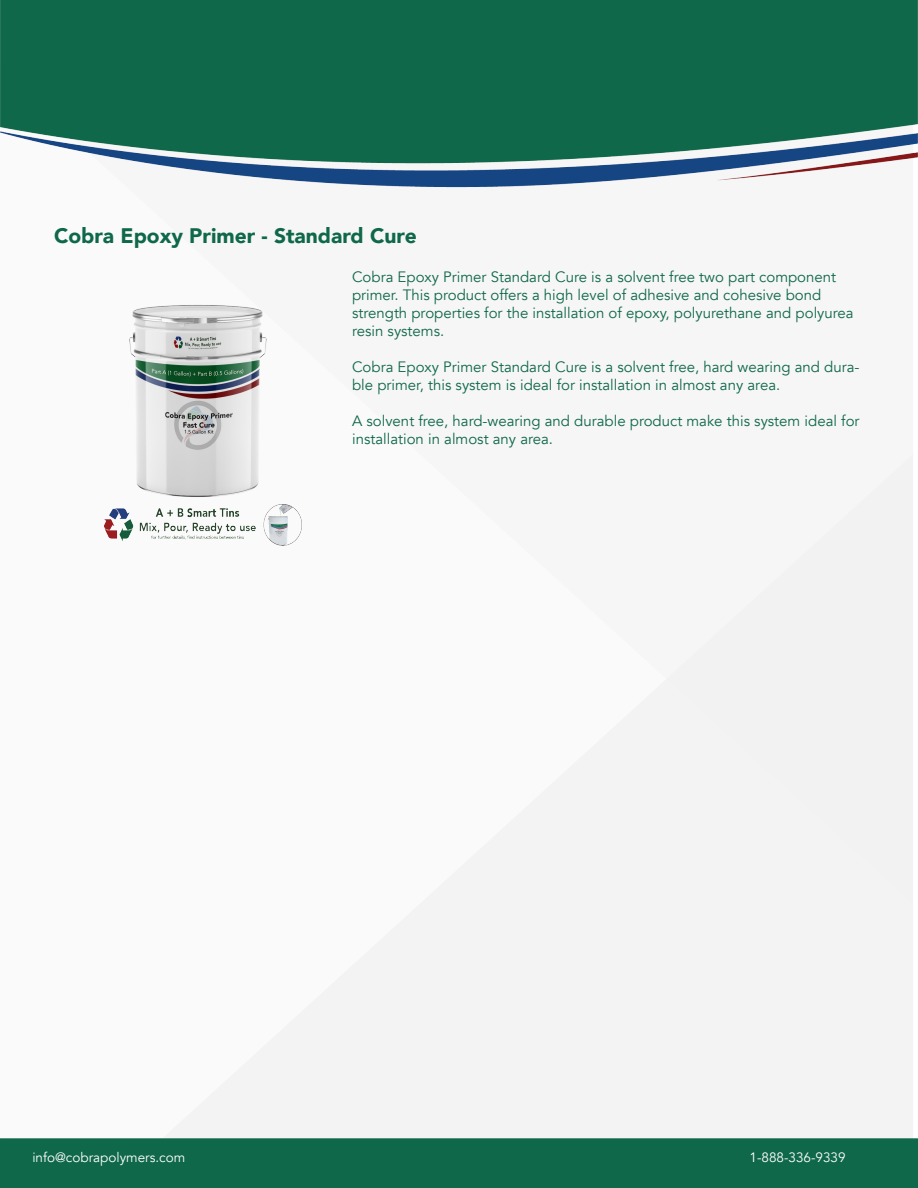
<style>
.page{position:relative;width:918px;height:1188px;background:#fff}
.page>*{position:absolute;margin:0;border:0;box-sizing:border-box;transform-origin:0 0}
.t1{font:900 21px "Avenir";color:#0f684a}
.t2{font:15px/18px "Avenir";color:#0f684a}
.t3{font:13.5px "Avenir";color:#fff}
</style>
<div class="page">
<img style="left:0;top:0;width:918px;height:1138px">
<div style="left:0;top:1138px;width:918px;height:50px;background:#0e6849;border:2px solid #0e6849"></div>
<img style="left:54px;top:267px;width:291px;height:283px">
<img style="left:104px;top:504px;width:198px;height:42px">
<p class="t1" style="left:54px;top:218px;width:364px">Cobra Epoxy Primer - Standard Cure</p>
<p class="t2" style="left:352px;top:268px;width:503px">Cobra Epoxy Primer Standard Cure is a solvent free two part component primer. This product offers a high level of adhesive and cohesive bond strength properties for the installation of epoxy, polyurethane and polyurea resin systems.</p>
<p class="t2" style="left:352px;top:358px;width:509px">Cobra Epoxy Primer Standard Cure is a solvent free, hard wearing and dura&shy;ble primer, this system is ideal for installation in almost any area.</p>
<p class="t2" style="left:352px;top:412px;width:509px">A solvent free, hard-wearing and durable product make this system ideal for installation in almost any area.</p>
<p class="t3" style="left:32px;top:1149px;width:154px">info@cobrapolymers.com</p>
<p class="t3" style="left:750px;top:1149px;width:98px">1-888-336-9339</p>
</div>
